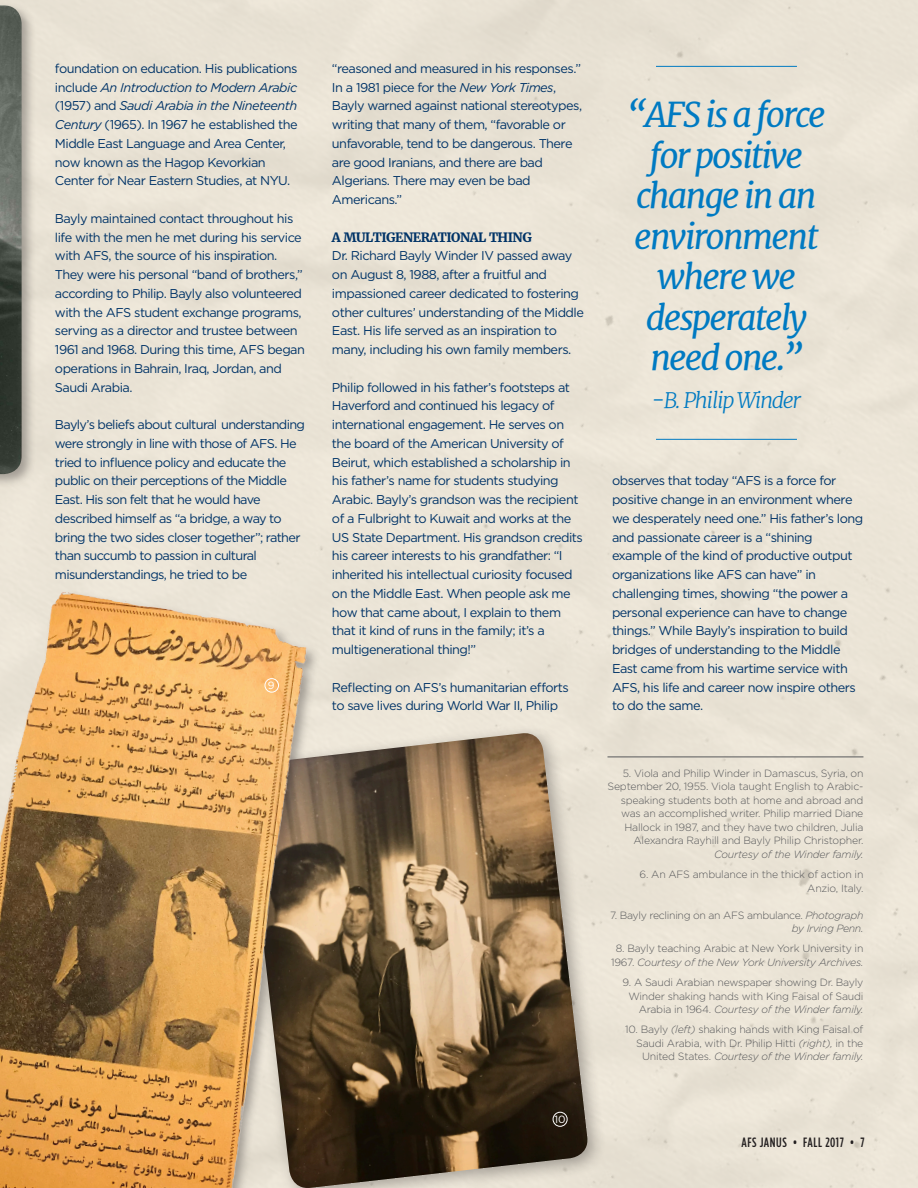
<style>
.page{position:relative;width:918px;height:1188px;background:#fff}
.page>*{position:absolute;margin:0;border:0;box-sizing:border-box;transform-origin:0 0}
.body{font:italic 34.5px/40.5px "Merriweather";letter-spacing:-.06em;color:#007ac2;text-align:center}
.body-2{font:italic 300 21.6px "Merriweather";letter-spacing:-.06em;color:#007ac2}
.t1{font:500 13.5px "Gotham Condensed";letter-spacing:.04em;color:#231f20}
.body-3{font:12.75px/18.8px "Gotham";letter-spacing:-.04em;color:#003367}
.t2{font:300 10.5px/13.5px "Gotham";letter-spacing:-.02em;color:#57585a;text-align:right}
.body-4{font:10.5px "Gotham";color:#fff}
.s1{font-style:italic}
.s2{font-family:"Merriweather";font-weight:700}
</style>
<div class="page">
<hr style="left:608px;top:757px;width:255px;height:1px;background:#57585a">
<div style="left:0;top:1px;width:36px;height:488px;background:#231f20;opacity:.35"></div>
<img style="left:0;top:5px;width:22px;height:469px">
<div style="left:236px;top:724px;width:370px;height:464px;background:#231f20;opacity:.35"></div>
<img style="left:353px;top:733px;width:236px;height:455px">
<img style="left:0;top:570px;width:353px;height:618px">
<hr style="left:656px;top:66px;width:141px;height:1px;background:#007ac2">
<hr style="left:656px;top:439px;width:141px;height:1px;background:#007ac2">
<div style="left:265px;top:678px;width:14px;height:15px;border:1px solid #fff;border-radius:50%"></div>
<div style="left:553px;top:1112px;width:15px;height:15px;border:1px solid #fff;border-radius:50%"></div>
<p class="body-3" style="left:55px;top:59px;width:244px">foundation on education. His publications include <span class="s1">An Introduction to Modern Arabic </span>(1957) and <span class="s1">Saudi Arabia in the Nineteenth Century</span> (1965). In 1967 he established the Middle East Language and Area Center, now known as the Hagop Kevorkian Center for Near Eastern Studies, at NYU.</p>
<p class="body-3" style="left:55px;top:209px;width:252px">Bayly maintained contact throughout his life with the men he met during his service with AFS, the source of his inspiration.<br>They were his personal “band of brothers,” according to Philip. Bayly also volunteered with the AFS student exchange programs, serving as a director and trustee between 1961 and 1968. During this time, AFS began operations in Bahrain, Iraq, Jordan, and Saudi Arabia.</p>
<p class="body-3" style="left:55px;top:415px;width:252px">Bayly’s beliefs about cultural understanding were strongly in line with those of AFS. He tried to influence policy and educate the public on their perceptions of the Middle East. His son felt that he would have described himself as “a bridge, a way to bring the two sides closer together”; rather than succumb to passion in cultural misunderstandings, he tried to be</p>
<p class="body-4" style="left:268px;top:679px;width:8px">9</p>
<p class="body-3" style="left:332px;top:59px;width:252px">“reasoned and measured in his responses.” In a 1981 piece for the <span class="s1">New York Times</span>, Bayly warned against national stereotypes, writing that many of them, “favorable or unfavorable, tend to be dangerous. There are good Iranians, and there are bad Algerians. There may even be bad Americans.”</p>
<p class="body-3" style="left:332px;top:227px;width:254px"><span class="s2">A MULTIGENERATIONAL THING<br></span>Dr. Richard Bayly Winder IV passed away on August 8, 1988, after a fruitful and impassioned career dedicated to fostering other cultures’ understanding of the Middle East. His life served as an inspiration to many, including his own family members.</p>
<p class="body-3" style="left:332px;top:377px;width:252px">Philip followed in his father’s footsteps at Haverford and continued his legacy of international engagement. He serves on the board of the American University of Beirut, which established a scholarship in his father’s name for students studying Arabic. Bayly’s grandson was the recipient of a Fulbright to Kuwait and works at the US State Department. His grandson credits his career interests to his grandfather: “I inherited his intellectual curiosity focused on the Middle East. When people ask me how that came about, I explain to them that it kind of runs in the family; it’s a multigenerational thing!”</p>
<p class="body-3" style="left:332px;top:677px;width:238px">Reflecting on AFS’s humanitarian efforts to save lives during World War II, Philip</p>
<p class="body-4" style="left:554px;top:1113px;width:13px">10</p>
<p class="body" style="left:627px;top:95px;width:200px">“AFS is a force for positive change in an environment where we desperately need one.”</p>
<p class="body-2" style="left:652px;top:387px;width:151px">-B. Philip Winder</p>
<p class="body-3" style="left:612px;top:471px;width:253px">observes that today “AFS is a force for positive change in an environment where we desperately need one.” His father’s long and passionate career is a “shining example of the kind of productive output organizations like AFS can have” in challenging times, showing “the power a personal experience can have to change things.” While Bayly’s inspiration to build bridges of understanding to the Middle East came from his wartime service with AFS, his life and career now inspire others to do the same.</p>
<p class="t2" style="left:608px;top:766px;width:257px">5. Viola and Philip Winder in Damascus, Syria, on September 20, 1955. Viola taught English to Arabic&shy;speaking students both at home and abroad and was an accomplished writer. Philip married Diane Hallock in 1987, and they have two children, Julia Alexandra Rayhill and Bayly Philip Christopher.<br><span class="s1">Courtesy of the Winder family.</span></p>
<p class="t2" style="left:640px;top:867px;width:225px">6. An AFS ambulance in the thick of action in<br>Anzio, Italy.</p>
<p class="t2" style="left:610px;top:908px;width:255px">7. Bayly reclining on an AFS ambulance. <span class="s1">Photograph by Irving Penn.</span></p>
<p class="t2" style="left:611px;top:942px;width:254px;text-align:center">8. Bayly teaching Arabic at New York University in<br>1967. <span class="s1">Courtesy of the New York University Archives.</span></p>
<p class="t2" style="left:623px;top:975px;width:242px">9. A Saudi Arabian newspaper showing Dr. Bayly<br>Winder shaking hands with King Faisal of Saudi<br>Arabia in 1964. <span class="s1">Courtesy of the Winder family.</span></p>
<p class="t2" style="left:625px;top:1023px;width:240px">10. Bayly <span class="s1">(left)</span> shaking hands with King Faisal of<br>Saudi Arabia, with Dr. Philip Hitti <span class="s1">(right),</span> in the<br>United States. <span class="s1">Courtesy of the Winder family.</span></p>
<p class="t1" style="left:741px;top:1135px;width:125px">AFS JANUS • FALL 2017 • 7</p>
</div>
